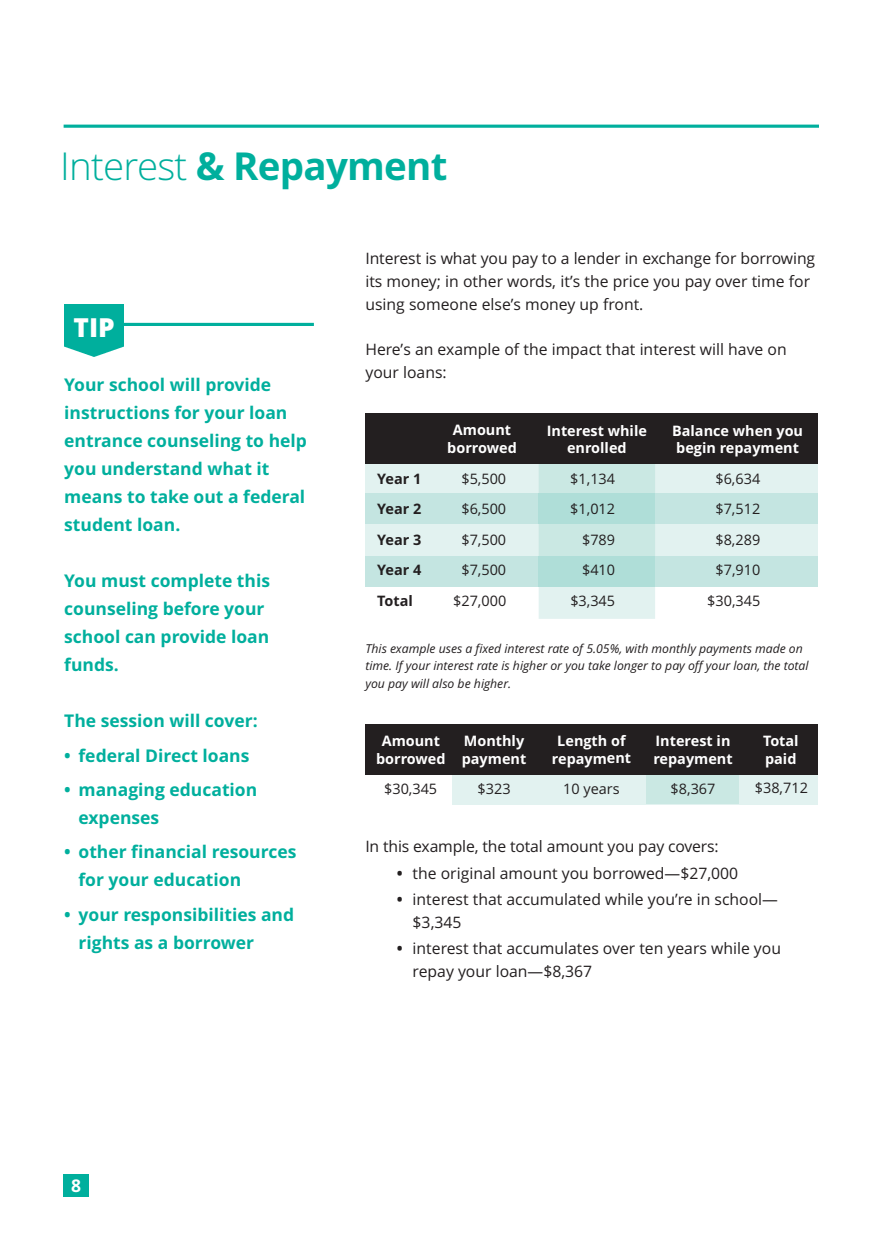
<style>
.page{position:relative;width:882px;height:1260px;background:#fff}
.page>*{position:absolute;margin:0;border:0;box-sizing:border-box;transform-origin:0 0}
.t1{font:700 38.5px "Open Sans";letter-spacing:-.02em;color:#00af9d}
.t2{font:800 26.25px "Open Sans";color:#fff}
.t3{font:700 17.5px/28px "Open Sans";color:#00af9d}
.t4{font:700 17.5px "Open Sans";color:#fff}
.t5{font:15.75px/22.8px "Open Sans";color:#231f20}
.t6{font:700 14.53px/17.5px "Open Sans";letter-spacing:-.005em;color:#fff;text-align:center}
.t7{font:14.35px "Open Sans";color:#231f20}
.t8{font:700 14.35px/17.5px "Open Sans";color:#fff}
.t9{font:700 14.35px "Open Sans";color:#231f20}
.t10{font:italic 12.25px/17.5px "Open Sans";color:#231f20}
.s1{font-weight:300}
.s2{font-weight:700}
</style>
<div class="page">
<hr style="left:64px;top:125px;width:755px;height:3px;background:#00af9d">
<div style="left:63px;top:1175px;width:26px;height:22px;background:#00af9d"></div>
<div style="left:452px;top:774px;width:366px;height:30px;background:#e2f2f0"></div>
<div style="left:366px;top:464px;width:452px;height:93px;background:#e2f2f0"></div>
<div style="left:366px;top:556px;width:452px;height:31px;background:#c4e5e1"></div>
<div style="left:366px;top:494px;width:452px;height:30px;background:#c4e5e1"></div>
<svg style="left:539px;top:464px;width:116px;height:155px;background:#d1ebe7"></svg>
<div style="left:539px;top:556px;width:116px;height:31px;background:#afded8"></div>
<div style="left:539px;top:494px;width:116px;height:30px;background:#afded8"></div>
<div style="left:647px;top:774px;width:92px;height:30px;background:#cae8e3"></div>
<div style="left:365px;top:413px;width:453px;height:51px;background:#231f20"></div>
<div style="left:365px;top:724px;width:453px;height:50px;background:#231f20"></div>
<hr style="left:74px;top:323px;width:240px;height:3px;background:#00af9d">
<img style="left:64px;top:305px;width:60px;height:52px">
<h1 class="t1" style="left:60px;top:144px;width:389px"><span class="s1">Interest</span> &amp; Repayment</h1>
<h2 class="t2" style="left:74px;top:312px;width:43px">TIP</h2>
<p class="t3" style="left:64px;top:371px;width:244px">Your school will provide instructions for your loan entrance counseling to help you understand what it means to take out a federal student loan.</p>
<p class="t3" style="left:64px;top:567px;width:207px">You must complete this counseling before your school can provide loan funds.</p>
<p class="t3" style="left:64px;top:707px;width:195px">The session will cover:</p>
<p class="t3" style="left:64px;top:742px;width:187px">• federal Direct loans</p>
<p class="t3" style="left:79px;top:776px;width:180px;text-indent:-14px">• managing education expenses</p>
<p class="t3" style="left:79px;top:838px;width:219px;text-indent:-14px">• other financial resources for your education</p>
<p class="t3" style="left:79px;top:901px;width:217px;text-indent:-14px">• your responsibilities and rights as a borrower</p>
<p class="t5" style="left:365px;top:247px;width:451px">Interest is what you pay to a lender in exchange for borrowing its money; in other words, it’s the price you pay over time for using someone else’s money up front.</p>
<p class="t5" style="left:365px;top:338px;width:423px">Here’s an example of the impact that interest will have on your loans:</p>
<p class="t8" style="left:447px;top:422px;width:71px;text-align:center">Amount borrowed</p>
<p class="t8" style="left:547px;top:422px;width:102px;text-align:center">Interest while enrolled</p>
<p class="t8" style="left:672px;top:422px;width:132px">Balance when you begin repayment</p>
<p class="t9" style="left:377px;top:470px;width:46px">Year 1</p>
<p class="t7" style="left:461px;top:470px;width:46px">$5,500</p>
<p class="t7" style="left:570px;top:470px;width:46px">$1,134</p>
<p class="t7" style="left:715px;top:470px;width:46px">$6,634</p>
<p class="t9" style="left:377px;top:501px;width:46px">Year 2</p>
<p class="t7" style="left:461px;top:501px;width:46px">$6,500</p>
<p class="t7" style="left:570px;top:501px;width:46px">$1,012</p>
<p class="t7" style="left:715px;top:501px;width:46px">$7,512</p>
<p class="t9" style="left:377px;top:531px;width:46px">Year 3</p>
<p class="t7" style="left:461px;top:531px;width:46px">$7,500</p>
<p class="t7" style="left:582px;top:531px;width:35px">$789</p>
<p class="t7" style="left:715px;top:531px;width:46px">$8,289</p>
<p class="t9" style="left:377px;top:562px;width:46px">Year 4</p>
<p class="t7" style="left:461px;top:562px;width:46px">$7,500</p>
<p class="t7" style="left:582px;top:562px;width:35px">$410</p>
<p class="t7" style="left:715px;top:562px;width:46px">$7,910</p>
<p class="t9" style="left:377px;top:593px;width:37px">Total</p>
<p class="t7" style="left:453px;top:593px;width:55px">$27,000</p>
<p class="t7" style="left:570px;top:593px;width:46px">$3,345</p>
<p class="t7" style="left:707px;top:593px;width:55px">$30,345</p>
<p class="t10" style="left:365px;top:640px;width:445px">This example uses a fixed interest rate of 5.05%, with monthly payments made on time. If your interest rate is higher or you take longer to pay off your loan, the total you pay will also be higher.</p>
<p class="t8" style="left:462px;top:732px;width:66px">Monthly payment</p>
<p class="t6" style="left:552px;top:732px;width:81px">Length of repayment</p>
<p class="t8" style="left:763px;top:732px;width:37px">Total paid</p>
<p class="t8" style="left:376px;top:732px;width:71px;text-align:center">Amount borrowed</p>
<p class="t8" style="left:653px;top:732px;width:81px">Interest in repayment</p>
<p class="t7" style="left:384px;top:781px;width:55px">$30,345</p>
<p class="t7" style="left:478px;top:781px;width:35px">$323</p>
<p class="t7" style="left:563px;top:781px;width:58px">10 years</p>
<p class="t7" style="left:671px;top:781px;width:46px">$8,367</p>
<p class="t7" style="left:755px;top:780px;width:55px">$38,712</p>
<p class="t5" style="left:365px;top:835px;width:355px">In this example, the total amount you pay covers:</p>
<p class="t5" style="left:397px;top:862px;width:343px"><span class="s2">•</span> the original amount you borrowed—$27,000</p>
<p class="t5" style="left:413px;top:888px;width:367px;text-indent:-16px"><span class="s2">•</span> interest that accumulated while you’re in school— $3,345</p>
<p class="t5" style="left:413px;top:938px;width:370px;text-indent:-16px"><span class="s2">•</span> interest that accumulates over ten years while you repay your loan—$8,367</p>
<p class="t4" style="left:71px;top:1176px;width:11px">8</p>
</div>
